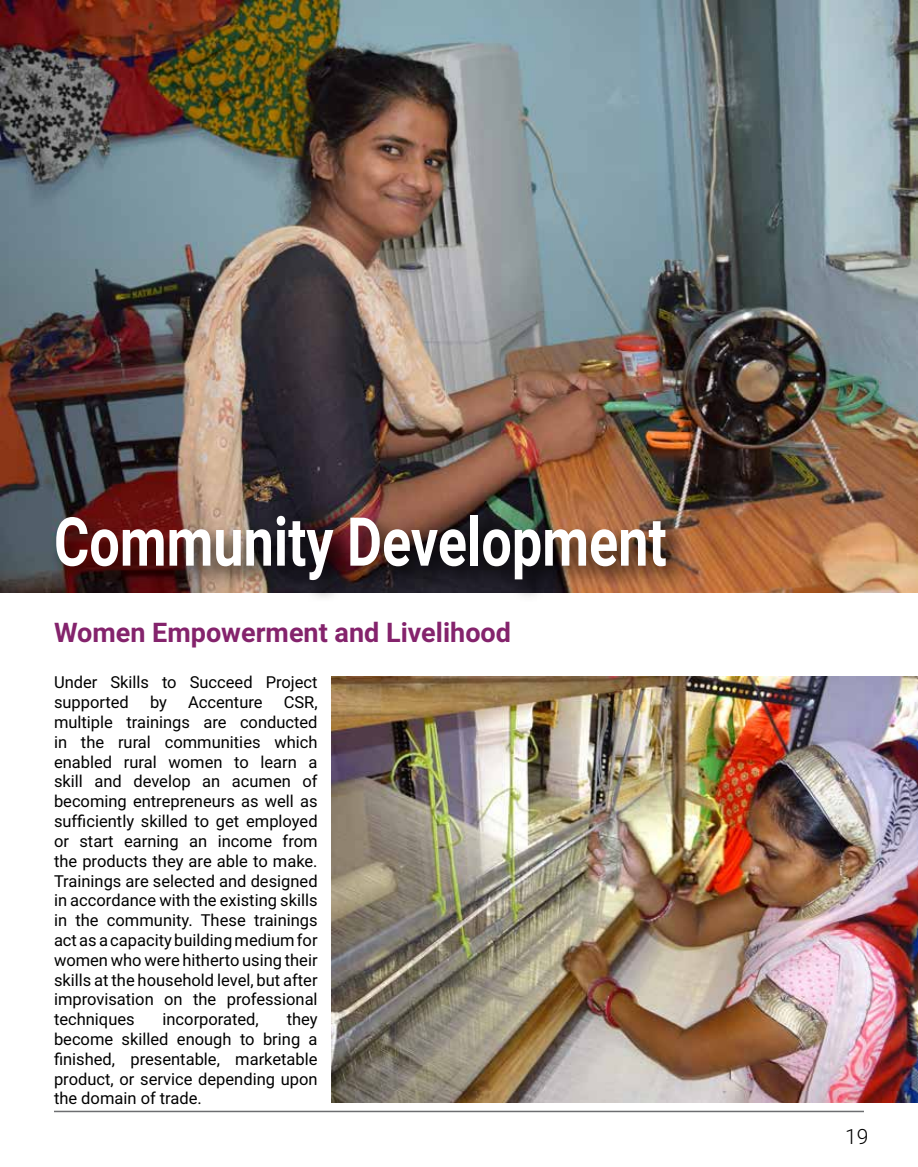
<style>
.page{position:relative;width:918px;height:1167px;background:#fff}
.page>*{position:absolute;margin:0;border:0;box-sizing:border-box;transform-origin:0 0}
.t1{font:700 67.5px "Roboto";color:#fff;scale:.8 1}
.t2{font:700 27px "Roboto";color:#84236c}
.t3{font:300 21px "Roboto";color:#000}
.t4{font:16.5px/19.8px "Roboto";color:#000;text-align:justify}
</style>
<div class="page">
<hr style="left:54px;top:1110px;width:810px;height:2px;background:#6d6e71">
<img style="left:0;top:0;width:918px;height:592px">
<div style="left:51px;top:509px;width:639px;height:94px;background:#000;opacity:.75"></div>
<img style="left:331px;top:677px;width:587px;height:425px">
<h1 class="t1" style="left:54px;top:494px;width:767px">Community Development</h1>
<h2 class="t2" style="left:54px;top:613px;width:459px">Women Empowerment and Livelihood</h2>
<p class="t4" style="left:54px;top:672px;width:265px">Under Skills to Succeed Project supported</p>
<p class="t4" style="left:150px;top:691px;width:18px">by</p>
<p class="t4" style="left:188px;top:691px;width:76px">Accenture</p>
<p class="t4" style="left:54px;top:691px;width:265px;text-indent:230px">CSR, multiple trainings are conducted in the rural communities which enabled rural women to learn a skill and develop an acumen of becoming entrepreneurs as well as sufficiently skilled to get employed or start earning an income from the products they are able to make.<br>Trainings are selected and designed in accordance with the existing skills in the community. These trainings act as a capacity building medium for women who were hitherto using their skills at the household level, but after improvisation on the professional techniques</p>
<p class="t4" style="left:54px;top:1008px;width:265px;text-indent:233px">they become skilled enough to bring a finished, presentable, marketable product, or service depending upon the domain of trade.</p>
<p class="t4" style="left:163px;top:1008px;width:98px">incorporated,</p>
<p class="t3" style="left:845px;top:1121px;width:25px">19</p>
</div>
